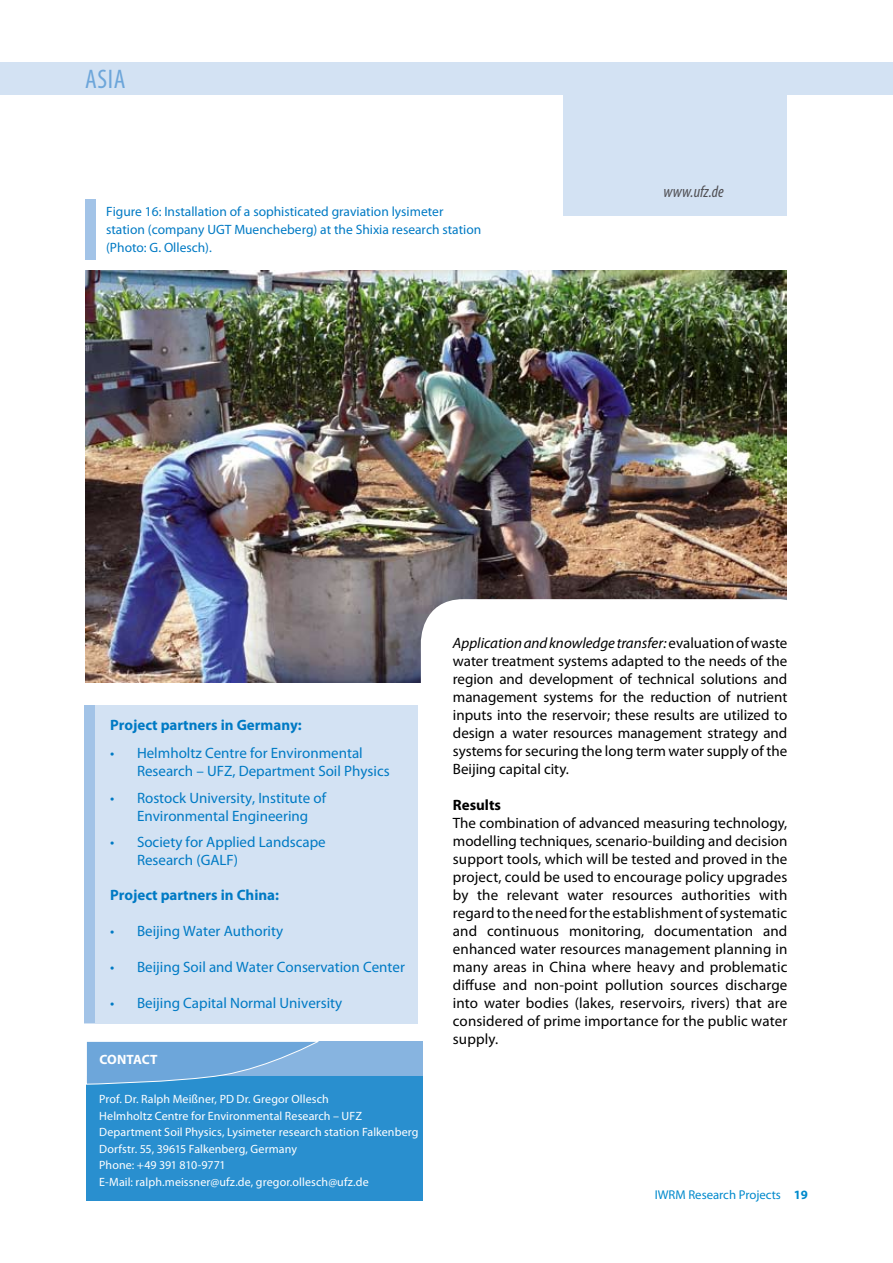
<style>
.page{position:relative;width:893px;height:1263px;background:#fff}
.page>*{position:absolute;margin:0;border:0;box-sizing:border-box;transform-origin:0 0}
.t1{font:condensed 27px "Myriad Pro";color:#6da6da}
.t2{font:italic condensed 16.5px "Myriad Pro";color:#504f53}
.t3{font:15px/18px "Myriad Pro";letter-spacing:.005em;color:#000;text-align:justify}
.t4{font:15px/18px "Myriad Pro";color:#007ac4}
.t5{font:700 15px "Myriad Pro";color:#007ac4}
.t6{font:700 15px "Myriad Pro";color:#000}
.t7{font:13.5px/18px "Myriad Pro";color:#007ac4}
.t8{font:700 13.5px "Myriad Pro";letter-spacing:-.005em;color:#fff}
.t9{font:12.75px "Myriad Pro";color:#008acc}
.t10{font:12px/16.5px "Myriad Pro";letter-spacing:.01em;color:#fff}
.s1{font-style:italic}
.s2{font-weight:700}
</style>
<div class="page">
<div style="left:0;top:63px;width:893px;height:32px;background:#d3e2f3"></div>
<div style="left:87px;top:1073px;width:336px;height:127px;background:#298fcf"></div>
<div style="left:87px;top:1041px;width:336px;height:35px;background:#87b4e0"></div>
<svg style="left:86px;top:1041px;width:233px;height:43px"></svg>
<div style="left:85px;top:199px;width:10px;height:61px;background:#a2c3e7"></div>
<div style="left:564px;top:81px;width:223px;height:135px;background:#d3e2f3"></div>
<img style="left:85px;top:270px;width:702px;height:412px">
<div style="left:421px;top:599px;width:401px;height:225px;background:#fff;border-radius:43px"></div>
<div style="left:85px;top:705px;width:333px;height:319px;background:#d3e2f3"></div>
<div style="left:85px;top:705px;width:10px;height:318px;background:#a2c3e7"></div>
<h1 class="t1" style="left:85px;top:63px;width:32px">AsiA</h1>
<p class="t7" style="left:106px;top:202px;width:377px">Figure 16: Installation of a sophisticated graviation lysimeter station (company UGT Muencheberg) at the Shixia research station (Photo: G. Ollesch).</p>
<p class="t2" style="left:663px;top:182px;width:62px">www.ufz.de</p>
<p class="t5" style="left:110px;top:715px;width:193px">Project partners in Germany:</p>
<p class="t4" style="left:137px;top:744px;width:254px;text-indent:-27px">• Helmholtz Centre for Environmental<br>Research – UFZ, Department Soil Physics</p>
<p class="t4" style="left:137px;top:789px;width:191px;text-indent:-27px">• Rostock University, Institute of<br>Environmental Engineering</p>
<p class="t4" style="left:137px;top:833px;width:190px;text-indent:-27px">• Society for Applied Landscape<br>Research (GALF)</p>
<p class="t5" style="left:110px;top:885px;width:171px">Project partners in China:</p>
<p class="t4" style="left:110px;top:922px;width:175px">• Beijing Water Authority</p>
<p class="t4" style="left:110px;top:958px;width:296px">• Beijing Soil and Water Conservation Center</p>
<p class="t4" style="left:110px;top:994px;width:234px">• Beijing Capital Normal University</p>
<p class="t8" style="left:99px;top:1051px;width:60px">Contact</p>
<p class="t10" style="left:99px;top:1090px;width:321px">Prof. Dr. Ralph Meißner, PD Dr. Gregor Ollesch<br>Helmholtz Centre for Environmental Research – UFZ Department Soil Physics, Lysimeter research station Falkenberg Dorfstr. 55, 39615 Falkenberg, Germany<br>Phone: +49 391 810-9771<br>E-Mail: ralph.meissner@ufz.de, gregor.ollesch@ufz.de</p>
<p class="t3" style="left:453px;top:634px;width:336px"><span class="s1">Application and knowledge transfer:</span> evaluation of waste water treatment systems adapted to the needs of the region and development of technical solutions and management systems for the reduction of nutrient inputs into the reservoir; these results are utilized to design a water resources management strategy and systems for securing the long term water supply of the Beijing capital city.</p>
<p class="t6" style="left:453px;top:795px;width:50px">Results</p>
<p class="t3" style="left:453px;top:814px;width:336px">The combination of advanced measuring technology, modelling techniques, scenario-building and decision support tools, which will be tested and proved in the project, could be used to encourage policy upgrades by the relevant water resources authorities with regard to the need for the establishment of systematic and continuous monitoring, documentation and enhanced water resources management planning in many areas in China where heavy and problematic diffuse and non-point pollution sources discharge into water bodies (lakes, reservoirs, rivers) that are considered of prime importance for the public water supply.</p>
<p class="t9" style="left:655px;top:1187px;width:155px">IWRM Research Projects <span class="s2">19</span></p>
</div>
